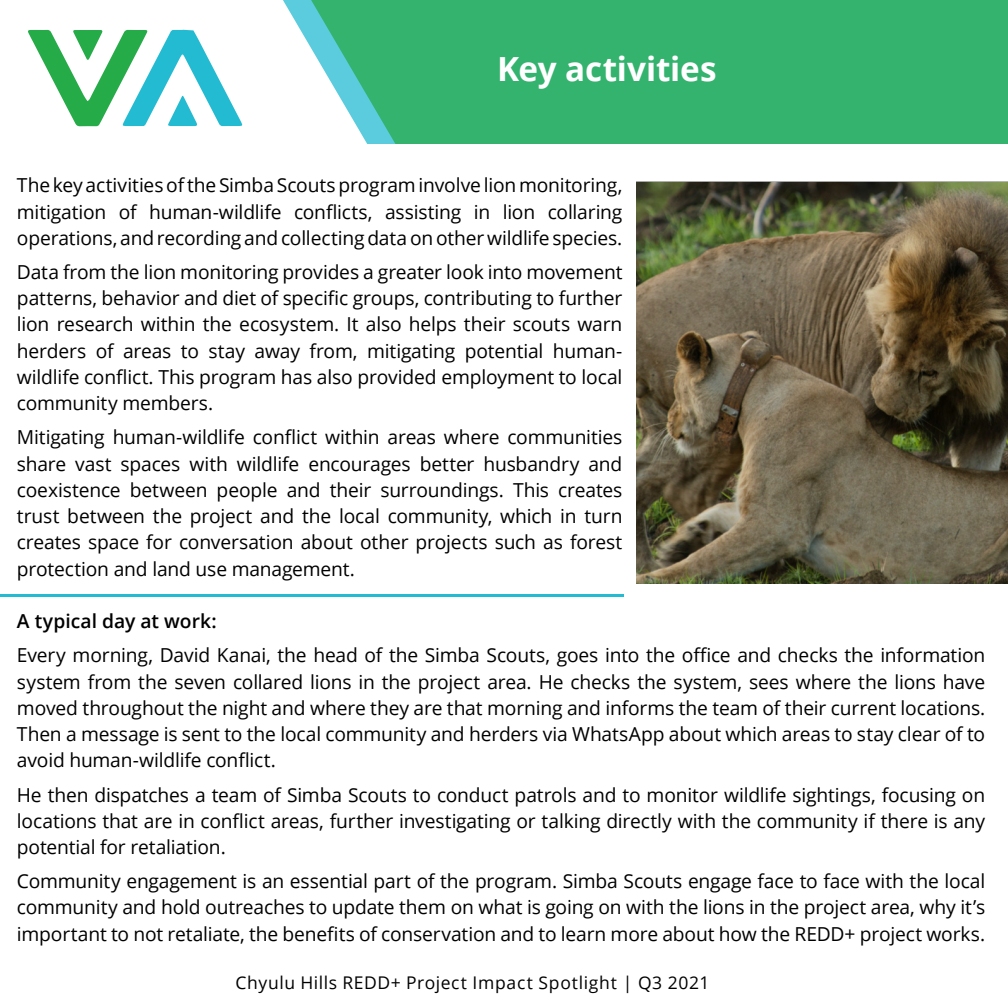
<style>
.page{position:relative;width:1008px;height:1008px;background:#fff}
.page>*{position:absolute;margin:0;border:0;box-sizing:border-box;transform-origin:0 0}
.t1{font:700 33.25px "Open Sans";letter-spacing:-.005em;color:#fff}
.t2{font:19.25px/26.2px "Open Sans";letter-spacing:-.01em;color:#000;text-align:justify}
.t3{font:600 19.25px "Open Sans";color:#000}
.t4{font:17.5px "Open Sans";letter-spacing:.035em;color:#000}
</style>
<div class="page">
<svg style="left:283px;top:0;width:22px;height:38px"></svg>
<div style="left:305px;top:0;width:703px;height:144px;background:#33b36e"></div>
<svg style="left:28px;top:30px;width:215px;height:97px"></svg>
<img style="left:636px;top:181px;width:372px;height:403px">
<hr style="left:0;top:594px;width:623px;height:3px;background:#23bbd2">
<p class="t1" style="left:497px;top:46px;width:221px">Key activities</p>
<p class="t2" style="left:17px;top:172px;width:607px">The key activities of the Simba Scouts program involve lion monitoring, mitigation of human-wildlife conflicts, assisting in lion collaring operations, and recording and collecting data on other wildlife species.</p>
<p class="t2" style="left:17px;top:258px;width:607px">Data from the lion monitoring provides a greater look into movement patterns, behavior and diet of specific groups, contributing to further lion research within the ecosystem. It also helps their scouts warn herders of areas to stay away from, mitigating potential human&shy;wildlife conflict. This program has also provided employment to local community members.</p>
<p class="t2" style="left:17px;top:424px;width:607px">Mitigating human-wildlife conflict within areas where communities share vast spaces with wildlife encourages better husbandry and coexistence between people and their surroundings. This creates trust between the project and the local community, which in turn creates space for conversation about other projects such as forest protection and land use management.</p>
<p class="t3" style="left:17px;top:608px;width:201px">A typical day at work:</p>
<p class="t2" style="left:17px;top:642px;width:970px">Every morning, David Kanai, the head of the Simba Scouts, goes into the office and checks the information system from the seven collared lions in the project area. He checks the system, sees where the lions have moved throughout the night and where they are that morning and informs the team of their current locations.<br>Then a message is sent to the local community and herders via WhatsApp about which areas to stay clear of to avoid human-wildlife conflict.</p>
<p class="t2" style="left:17px;top:781px;width:970px">He then dispatches a team of Simba Scouts to conduct patrols and to monitor wildlife sightings, focusing on locations that are in conflict areas, further investigating or talking directly with the community if there is any potential for retaliation.</p>
<p class="t2" style="left:17px;top:868px;width:970px">Community engagement is an essential part of the program. Simba Scouts engage face to face with the local community and hold outreaches to update them on what is going on with the lions in the project area, why it’s important to not retaliate, the benefits of conservation and to learn more about how the REDD+ project works.</p>
<p class="t4" style="left:236px;top:971px;width:475px">Chyulu Hills REDD+ Project Impact Spotlight | Q3 2021</p>
</div>
